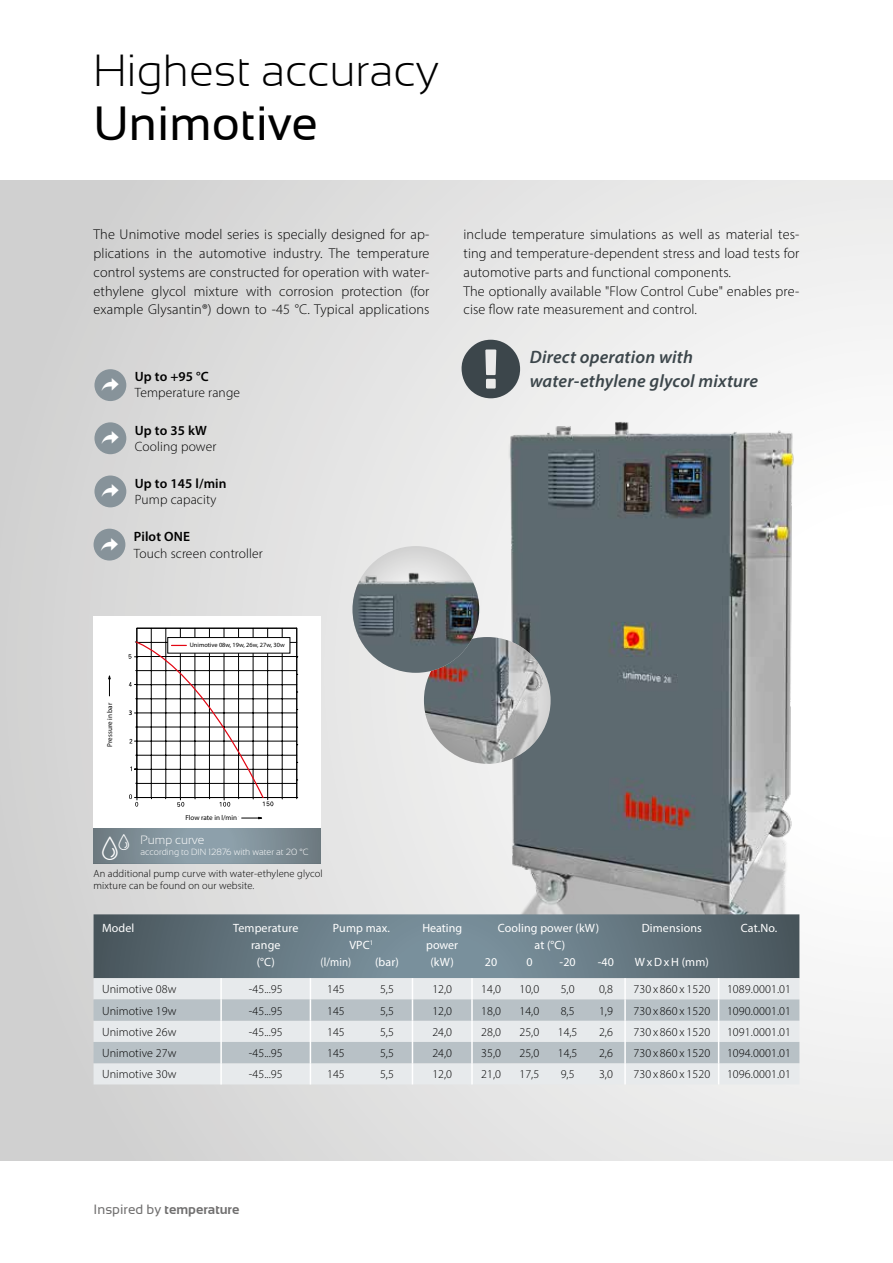
<style>
.page{position:relative;width:893px;height:1263px;background:#fff}
.page>*{position:absolute;margin:0;border:0;box-sizing:border-box;transform-origin:0 0}
.t1{font:48px "Sansation";color:#000}
.t2{font:300 45px "Sansation";color:#000}
.t3{font:37.8px/53.1px "Entypo";color:#fff}
.t4{font:italic 600 18px/24px "Myriad Pro";letter-spacing:.01em;color:#3c464b}
.t5{font:300 14.25px/18.8px "Myriad Pro";letter-spacing:.01em;color:#000;text-align:justify}
.t6{font:300 13.5px "Myriad Pro";letter-spacing:.01em;color:#000}
.t7{font:600 13.5px "Myriad Pro";letter-spacing:.01em;color:#000}
.t8{font:700 13.5px "Sansation";color:#706f6f}
.t9{font:300 12px "Myriad Pro";letter-spacing:.01em;color:#000}
.t10{font:12px "Myriad Pro";letter-spacing:.01em;color:#fff}
.t11{font:300 12px "Sansation";color:#fff}
.t12{font:12px "Myriad Pro";letter-spacing:.01em;color:#fff;scale:.91 1}
.t13{font:300 10.5px/12.6px "Myriad Pro";letter-spacing:.01em;color:#000}
.t14{font:300 9px "Sansation";color:#fff}
.t15{font:7.5px "Myriad Pro";color:#000}
.t16{font:7.2px "Myriad Pro";color:#000}
.t17{font:600 6.9px "Myriad Pro";color:#000}
.t18{font:6.3px "Myriad Pro";color:#000}
.s1{font-weight:400}
</style>
<div class="page">
<div style="left:0;top:181px;width:893px;height:980px;background:linear-gradient(to right,#d1d1d1,#f6f6f6)"></div>
<img style="left:454px;top:381px;width:384px;height:611px">
<img style="left:424px;top:637px;width:127px;height:127px;border-radius:63px">
<img style="left:352px;top:546px;width:127px;height:127px;border-radius:63px">
<div style="left:94px;top:422px;width:32px;height:32px;background:#87939a;border-radius:50%"></div>
<div style="left:94px;top:475px;width:32px;height:32px;background:#87939a;border-radius:50%"></div>
<div style="left:94px;top:369px;width:32px;height:32px;background:#87939a;border-radius:50%"></div>
<div style="left:94px;top:529px;width:31px;height:31px;background:#87939a;border-radius:50%"></div>
<div style="left:94px;top:617px;width:227px;height:246px;background:#fff"></div>
<svg style="left:94px;top:828px;width:227px;height:35px;background:#81929b"></svg>
<svg style="left:129px;top:628px;width:169px;height:179px"></svg>
<svg style="left:108px;top:675px;width:3px;height:21px"></svg>
<svg style="left:242px;top:817px;width:20px;height:2px"></svg>
<svg style="left:94px;top:914px;width:705px;height:64px;background:#647780"></svg>
<div style="left:94px;top:978px;width:705px;height:106px;background:#e7eaec"></div>
<svg style="left:94px;top:999px;width:705px;height:64px;background:#c8ced2"></svg>
<hr style="left:220px;top:978px;width:2px;height:21px;background:#fff">
<hr style="left:220px;top:999px;width:2px;height:22px;background:#fff">
<hr style="left:220px;top:1021px;width:2px;height:21px;background:#fff">
<hr style="left:220px;top:1042px;width:2px;height:21px;background:#fff">
<hr style="left:220px;top:1063px;width:2px;height:21px;background:#fff">
<hr style="left:471px;top:978px;width:2px;height:21px;background:#fff">
<hr style="left:624px;top:978px;width:2px;height:21px;background:#fff">
<hr style="left:471px;top:999px;width:2px;height:22px;background:#fff">
<hr style="left:624px;top:999px;width:2px;height:22px;background:#fff">
<hr style="left:471px;top:1021px;width:2px;height:21px;background:#fff">
<hr style="left:624px;top:1021px;width:2px;height:21px;background:#fff">
<hr style="left:471px;top:1042px;width:2px;height:21px;background:#fff">
<hr style="left:624px;top:1042px;width:2px;height:21px;background:#fff">
<svg style="left:310px;top:978px;width:1px;height:106px"></svg>
<svg style="left:412px;top:978px;width:1px;height:106px"></svg>
<hr style="left:471px;top:1063px;width:2px;height:21px;background:#fff">
<hr style="left:624px;top:1063px;width:2px;height:21px;background:#fff">
<svg style="left:718px;top:978px;width:1px;height:106px"></svg>
<div style="left:461px;top:339px;width:59px;height:59px;background:#eaeaea"></div>
<svg style="left:102px;top:834px;width:27px;height:26px"></svg>
<h2 class="t2" style="left:94px;top:46px;width:347px">Highest accuracy</h2>
<h1 class="t1" style="left:94px;top:97px;width:226px">Unimotive</h1>
<p class="t5" style="left:94px;top:225px;width:337px">The Unimotive model series is specially designed for ap&shy;plications in the automotive industry. The temperature control systems are constructed for operation with water&shy;ethylene glycol mixture with corrosion protection (for example Glysantin®) down to -45 °C. Typical applications</p>
<p class="t5" style="left:463px;top:225px;width:337px;text-align:left">include temperature simulations as well as material tes&shy;ting and temperature-dependent stress and load tests for automotive parts and functional components.<br>The optionally available "Flow Control Cube" enables pre&shy;cise flow rate measurement and control.</p>
<p class="t4" style="left:530px;top:345px;width:230px">Direct operation with water-ethylene glycol mixture</p>
<p class="t7" style="left:135px;top:368px;width:76px">Up to +95 °C</p>
<p class="t6" style="left:135px;top:385px;width:107px">Temperature range</p>
<p class="t7" style="left:135px;top:421px;width:73px">Up to 35 kW</p>
<p class="t6" style="left:135px;top:438px;width:83px">Cooling power</p>
<p class="t7" style="left:135px;top:475px;width:93px">Up to 145 l/min</p>
<p class="t6" style="left:135px;top:491px;width:83px">Pump capacity</p>
<p class="t7" style="left:134px;top:528px;width:58px">Pilot ONE</p>
<p class="t6" style="left:134px;top:545px;width:130px">Touch screen controller</p>
<h3 class="t3" style="left:100px;top:354px;width:22px">*</h3>
<h3 class="t3" style="left:100px;top:408px;width:22px">* *</h3>
<h3 class="t3" style="left:99px;top:514px;width:22px">*</h3>
<p class="t15" style="left:104px;top:737px;width:39px;rotate:-89deg">Druck in bar</p>
<p class="t16" style="left:105px;top:746px;width:45px;rotate:-90deg">Pressure in bar</p>
<p class="t17" style="left:129px;top:708px;width:5px">3</p>
<p class="t18" style="left:190px;top:641px;width:96px">Unimotive 08w, 19w, 26w, 27w, 30w</p>
<p class="t15" style="left:182px;top:812px;width:65px">Förderstrom in l/min</p>
<p class="t15" style="left:201px;top:812px;width:39px;rotate:1deg">Druck in bar</p>
<p class="t16" style="left:186px;top:813px;width:53px">Flow rate in l/min</p>
<p class="t11" style="left:140px;top:833px;width:65px">Pump curve</p>
<p class="t14" style="left:140px;top:846px;width:170px">according to DIN 12876 with water at 20 °C</p>
<p class="t13" style="left:94px;top:867px;width:231px">An additional pump curve with water-ethylene glycol mixture can be found on our website.</p>
<p class="t10" style="left:102px;top:920px;width:34px">Model</p>
<p class="t10" style="left:233px;top:920px;width:67px">Temperature</p>
<p class="t10" style="left:333px;top:920px;width:58px">Pump max.</p>
<p class="t10" style="left:422px;top:920px;width:41px">Heating</p>
<p class="t10" style="left:498px;top:920px;width:103px">Cooling power (kW)</p>
<p class="t10" style="left:642px;top:920px;width:62px">Dimensions</p>
<p class="t10" style="left:741px;top:920px;width:38px">Cat.No.</p>
<p class="t10" style="left:251px;top:937px;width:31px">range</p>
<p class="t10" style="left:349px;top:937px;width:25px">VPC<sup>1</sup></p>
<p class="t10" style="left:426px;top:937px;width:33px">power</p>
<p class="t10" style="left:534px;top:937px;width:32px">at (°C)</p>
<p class="t10" style="left:257px;top:954px;width:20px">(°C)</p>
<p class="t12" style="left:320px;top:954px;width:35px">(l/min)</p>
<p class="t10" style="left:375px;top:954px;width:25px">(bar)</p>
<p class="t10" style="left:430px;top:954px;width:25px">(kW)</p>
<p class="t10" style="left:485px;top:954px;width:14px">20</p>
<p class="t10" style="left:526px;top:954px;width:8px">0</p>
<p class="t10" style="left:560px;top:954px;width:18px">-20</p>
<p class="t10" style="left:598px;top:954px;width:18px">-40</p>
<p class="t10" style="left:635px;top:954px;width:76px">WxDxH (mm)</p>
<p class="t9" style="left:102px;top:982px;width:76px">Unimotive 08w</p>
<p class="t9" style="left:249px;top:982px;width:36px">-45...95</p>
<p class="t9" style="left:327px;top:982px;width:19px">145</p>
<p class="t9" style="left:380px;top:982px;width:15px">5,5</p>
<p class="t9" style="left:432px;top:982px;width:21px">12,0</p>
<p class="t9" style="left:481px;top:982px;width:21px">14,0</p>
<p class="t9" style="left:520px;top:982px;width:21px">10,0</p>
<p class="t9" style="left:561px;top:982px;width:15px">5,0</p>
<p class="t9" style="left:599px;top:982px;width:15px">0,8</p>
<p class="t9" style="left:633px;top:982px;width:78px">730 x 860 x 1520</p>
<p class="t9" style="left:727px;top:982px;width:66px">1089.0001.01</p>
<p class="t9" style="left:102px;top:1003px;width:76px">Unimotive 19w</p>
<p class="t9" style="left:249px;top:1003px;width:36px">-45...95</p>
<p class="t9" style="left:327px;top:1003px;width:19px">145</p>
<p class="t9" style="left:380px;top:1003px;width:15px">5,5</p>
<p class="t9" style="left:432px;top:1003px;width:21px">12,0</p>
<p class="t9" style="left:481px;top:1003px;width:21px">18,0</p>
<p class="t9" style="left:520px;top:1003px;width:21px">14,0</p>
<p class="t9" style="left:561px;top:1003px;width:15px">8,5</p>
<p class="t9" style="left:599px;top:1003px;width:15px">1,9</p>
<p class="t9" style="left:633px;top:1003px;width:78px">730 x 860 x 1520</p>
<p class="t9" style="left:727px;top:1003px;width:66px">1090.0001.01</p>
<p class="t9" style="left:102px;top:1024px;width:76px">Unimotive 26w</p>
<p class="t9" style="left:249px;top:1024px;width:36px">-45...95</p>
<p class="t9" style="left:327px;top:1024px;width:19px">145</p>
<p class="t9" style="left:380px;top:1024px;width:15px">5,5</p>
<p class="t9" style="left:432px;top:1024px;width:21px">24,0</p>
<p class="t9" style="left:481px;top:1024px;width:21px">28,0</p>
<p class="t9" style="left:520px;top:1024px;width:21px">25,0</p>
<p class="t9" style="left:558px;top:1024px;width:21px">14,5</p>
<p class="t9" style="left:599px;top:1024px;width:15px">2,6</p>
<p class="t9" style="left:633px;top:1024px;width:78px">730 x 860 x 1520</p>
<p class="t9" style="left:727px;top:1024px;width:66px">1091.0001.01</p>
<p class="t9" style="left:102px;top:1046px;width:76px">Unimotive 27w</p>
<p class="t9" style="left:249px;top:1046px;width:36px">-45...95</p>
<p class="t9" style="left:327px;top:1046px;width:19px">145</p>
<p class="t9" style="left:380px;top:1046px;width:15px">5,5</p>
<p class="t9" style="left:432px;top:1046px;width:21px">24,0</p>
<p class="t9" style="left:481px;top:1046px;width:21px">35,0</p>
<p class="t9" style="left:520px;top:1046px;width:21px">25,0</p>
<p class="t9" style="left:558px;top:1046px;width:21px">14,5</p>
<p class="t9" style="left:599px;top:1046px;width:15px">2,6</p>
<p class="t9" style="left:633px;top:1046px;width:78px">730 x 860 x 1520</p>
<p class="t9" style="left:727px;top:1046px;width:66px">1094.0001.01</p>
<p class="t9" style="left:102px;top:1067px;width:76px">Unimotive 30w</p>
<p class="t9" style="left:249px;top:1067px;width:36px">-45...95</p>
<p class="t9" style="left:327px;top:1067px;width:19px">145</p>
<p class="t9" style="left:380px;top:1067px;width:15px">5,5</p>
<p class="t9" style="left:432px;top:1067px;width:21px">12,0</p>
<p class="t9" style="left:481px;top:1067px;width:21px">21,0</p>
<p class="t9" style="left:520px;top:1067px;width:21px">17,5</p>
<p class="t9" style="left:561px;top:1067px;width:15px">9,5</p>
<p class="t9" style="left:599px;top:1067px;width:15px">3,0</p>
<p class="t9" style="left:633px;top:1067px;width:78px">730 x 860 x 1520</p>
<p class="t9" style="left:727px;top:1067px;width:66px">1096.0001.01</p>
<p class="t8" style="left:94px;top:1202px;width:147px"><span class="s1">Inspired by</span> temperature</p>
</div>
